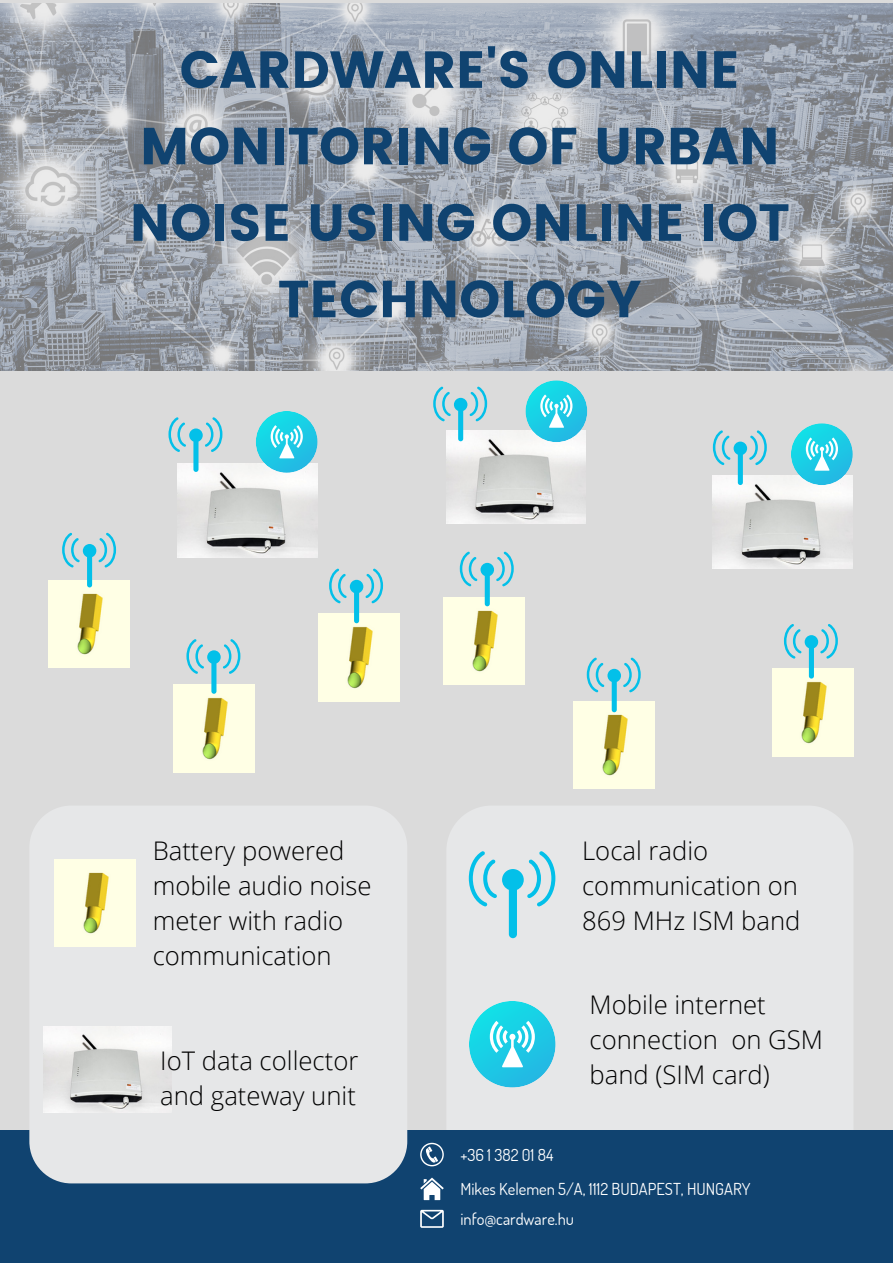
<style>
.page{position:relative;width:893px;height:1264px;background:#fff}
.page>*{position:absolute;margin:0;border:0;box-sizing:border-box;transform-origin:0 0}
.t1{font:52.05px/76.5px "Poppins";color:#104370;text-align:center}
.t2{font:300 25.65px/34.8px "Open Sans";color:#000}
.t3{font:16.5px/34.3px "Dosis";color:#fff}
</style>
<div class="page">
<div style="left:0;top:0;width:892px;height:1262px;background:#dbdbdb"></div>
<div style="left:446px;top:805px;width:407px;height:407px;background:#e6e7e8;border-radius:45px"></div>
<div style="left:0;top:1130px;width:892px;height:132px;background:#104370"></div>
<svg style="left:420px;top:1142px;width:24px;height:24px"></svg>
<svg style="left:420px;top:1177px;width:24px;height:23px"></svg>
<svg style="left:420px;top:1209px;width:24px;height:18px"></svg>
<img style="left:0;top:3px;width:892px;height:368px">
<img style="left:178px;top:463px;width:139px;height:94px">
<img style="left:712px;top:475px;width:140px;height:93px">
<img style="left:446px;top:430px;width:139px;height:93px">
<img style="left:49px;top:580px;width:81px;height:88px">
<svg style="left:62px;top:532px;width:54px;height:55px"></svg>
<svg style="left:256px;top:411px;width:61px;height:62px;background:#5dd6e7"></svg>
<svg style="left:168px;top:417px;width:54px;height:55px"></svg>
<img style="left:319px;top:613px;width:80px;height:88px">
<svg style="left:329px;top:568px;width:54px;height:55px"></svg>
<img style="left:443px;top:597px;width:81px;height:87px">
<svg style="left:460px;top:551px;width:53px;height:55px"></svg>
<img style="left:573px;top:701px;width:81px;height:88px">
<svg style="left:586px;top:657px;width:54px;height:55px"></svg>
<img style="left:772px;top:668px;width:81px;height:88px">
<svg style="left:783px;top:624px;width:54px;height:54px"></svg>
<img style="left:173px;top:685px;width:81px;height:87px">
<svg style="left:186px;top:639px;width:54px;height:54px"></svg>
<svg style="left:433px;top:386px;width:54px;height:55px"></svg>
<svg style="left:712px;top:430px;width:54px;height:55px"></svg>
<svg style="left:525px;top:380px;width:62px;height:62px;background:#5fd6e7"></svg>
<svg style="left:790px;top:423px;width:62px;height:62px;background:#5fd6e7"></svg>
<div style="left:29px;top:805px;width:378px;height:378px;background:#e6e7e8;border-radius:42px"></div>
<svg style="left:469px;top:851px;width:86px;height:87px"></svg>
<svg style="left:469px;top:1001px;width:86px;height:86px"></svg>
<img style="left:43px;top:1026px;width:128px;height:86px">
<img style="left:54px;top:859px;width:81px;height:87px">
<h1 class="t1" style="left:130px;top:32px;width:661px">CARDWARE'S ONLINE<br>MONITORING OF URBAN<br>NOISE USING ONLINE IOT<br>TECHNOLOGY</h1>
<p class="t2" style="left:153px;top:833px;width:220px">Battery powered mobile audio noise meter with radio communication</p>
<p class="t2" style="left:160px;top:1042px;width:200px">IoT data collector and gateway unit</p>
<p class="t2" style="left:582px;top:833px;width:220px">Local radio communication on<br>869 MHz ISM band</p>
<p class="t2" style="left:589px;top:986px;width:235px">Mobile internet connection on GSM band (SIM card)</p>
<p class="t3" style="left:460px;top:1137px;width:292px">+36 1 382 01 84<br>Mikes Kelemen 5/A, 1112 BUDAPEST, HUNGARY</p>
<p class="t3" style="left:460px;top:1201px;width:115px">info@cardware.hu</p>
</div>
